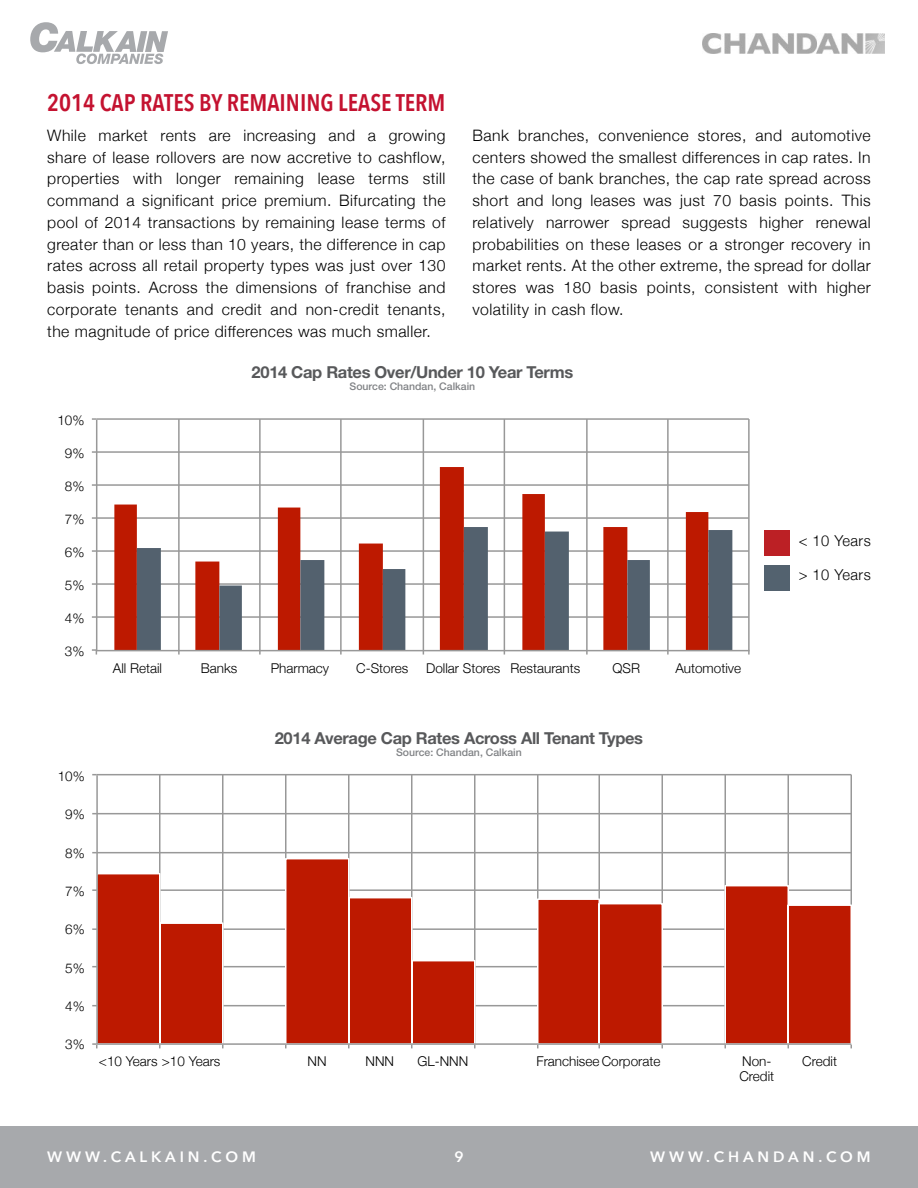
<style>
.page{position:relative;width:918px;height:1188px;background:#fff}
.page>*{position:absolute;margin:0;border:0;box-sizing:border-box;transform-origin:0 0}
.Heading_3{font:600 24px "Avenir Next Condensed";color:#c41230}
.t1{font:300 18px "Helvetica Neue";color:#000}
.Chart_Heading{font:700 16.5px "Helvetica Neue LT Std";letter-spacing:-.02em;color:#58595b}
.t2{font:300 15.75px/21.8px "Helvetica Neue";letter-spacing:.03em;color:#000;text-align:justify}
.t3{font:600 15px "Avenir Next";letter-spacing:.26em;color:#fff}
.Bio{font:300 15px "Helvetica Neue";letter-spacing:.03em;color:#000}
.t4{font:300 13.5px/15px "Helvetica Neue";color:#000}
.Chart_Source_Heading{font:500 10.5px "Helvetica Neue LT Std";color:#808285}
</style>
<div class="page">
<img style="left:702px;top:33px;width:182px;height:20px">
<div style="left:0;top:1126px;width:918px;height:62px;background:#a7a9ac"></div>
<svg style="left:30px;top:22px;width:138px;height:42px"></svg>
<hr style="left:97px;top:852px;width:754px;height:1px;background:#989898">
<hr style="left:97px;top:813px;width:754px;height:1px;background:#989898">
<hr style="left:97px;top:774px;width:754px;height:1px;background:#989898">
<hr style="left:159px;top:775px;width:1px;height:269px;background:#989898">
<hr style="left:222px;top:775px;width:2px;height:269px;background:#989898">
<hr style="left:285px;top:775px;width:1px;height:269px;background:#989898">
<hr style="left:348px;top:775px;width:2px;height:269px;background:#989898">
<hr style="left:411px;top:775px;width:1px;height:269px;background:#989898">
<hr style="left:474px;top:775px;width:2px;height:269px;background:#989898">
<hr style="left:537px;top:775px;width:1px;height:269px;background:#989898">
<hr style="left:598px;top:775px;width:2px;height:269px;background:#989898">
<hr style="left:662px;top:775px;width:1px;height:269px;background:#989898">
<hr style="left:724px;top:775px;width:2px;height:269px;background:#989898">
<hr style="left:788px;top:775px;width:1px;height:269px;background:#989898">
<hr style="left:850px;top:775px;width:2px;height:269px;background:#989898">
<svg style="left:98px;top:857px;width:753px;height:186px"></svg>
<hr style="left:96px;top:775px;width:2px;height:269px;background:#989898">
<hr style="left:97px;top:1043px;width:754px;height:2px;background:#989898">
<svg style="left:92px;top:1043px;width:6px;height:5px"></svg>
<div style="left:765px;top:530px;width:25px;height:25px;background:#bc2025"></div>
<div style="left:765px;top:566px;width:25px;height:25px;background:#53626f"></div>
<hr style="left:96px;top:616px;width:653px;height:2px;background:#989898">
<hr style="left:96px;top:583px;width:653px;height:2px;background:#989898">
<hr style="left:96px;top:550px;width:653px;height:2px;background:#989898">
<hr style="left:96px;top:517px;width:653px;height:2px;background:#989898">
<hr style="left:96px;top:484px;width:653px;height:2px;background:#989898">
<hr style="left:96px;top:451px;width:653px;height:2px;background:#989898">
<hr style="left:96px;top:418px;width:653px;height:2px;background:#989898">
<hr style="left:178px;top:419px;width:2px;height:231px;background:#989898">
<hr style="left:259px;top:419px;width:2px;height:231px;background:#989898">
<hr style="left:340px;top:419px;width:2px;height:231px;background:#989898">
<hr style="left:423px;top:419px;width:1px;height:231px;background:#989898">
<hr style="left:504px;top:419px;width:1px;height:231px;background:#989898">
<hr style="left:586px;top:419px;width:2px;height:231px;background:#989898">
<hr style="left:667px;top:419px;width:2px;height:231px;background:#989898">
<hr style="left:748px;top:419px;width:2px;height:231px;background:#989898">
<svg style="left:114px;top:467px;width:594px;height:183px"></svg>
<svg style="left:137px;top:527px;width:595px;height:123px"></svg>
<hr style="left:96px;top:420px;width:1px;height:231px;background:#989898">
<hr style="left:97px;top:650px;width:653px;height:1px;background:#989898">
<svg style="left:92px;top:649px;width:5px;height:6px"></svg>
<p class="Heading_3" style="left:47px;top:82px;width:400px">2014 CAP RATES BY REMAINING LEASE TERM</p>
<p class="t2" style="left:47px;top:123px;width:400px">While market rents are increasing and a growing share of lease rollovers are now accretive to cashflow, properties with longer remaining lease terms still command a significant price premium. Bifurcating the pool of 2014 transactions by remaining lease terms of greater than or less than 10 years, the difference in cap rates across all retail property types was just over 130 basis points. Across the dimensions of franchise and corporate tenants and credit and non-credit tenants, the magnitude of price differences was much smaller.</p>
<p class="t2" style="left:472px;top:123px;width:400px">Bank branches, convenience stores, and automotive centers showed the smallest differences in cap rates. In the case of bank branches, the cap rate spread across short and long leases was just 70 basis points. This relatively narrower spread suggests higher renewal probabilities on these leases or a stronger recovery in market rents. At the other extreme, the spread for dollar stores was 180 basis points, consistent with higher volatility in cash flow.</p>
<p class="t4" style="left:57px;top:412px;width:29px">10%</p>
<p class="t4" style="left:65px;top:445px;width:21px">9%</p>
<p class="t4" style="left:65px;top:478px;width:21px">8%</p>
<p class="t4" style="left:65px;top:511px;width:21px">7%</p>
<p class="t4" style="left:65px;top:544px;width:21px">6%</p>
<p class="t4" style="left:65px;top:577px;width:21px">5%</p>
<p class="t4" style="left:65px;top:610px;width:21px">4%</p>
<p class="t4" style="left:65px;top:643px;width:21px">3%</p>
<p class="Chart_Heading" style="left:252px;top:362px;width:323px">2014 Cap Rates Over/Under 10 Year Terms</p>
<p class="Chart_Source_Heading" style="left:350px;top:380px;width:127px">Source: Chandan, Calkain</p>
<p class="t4" style="left:113px;top:660px;width:51px">All Retail</p>
<p class="t4" style="left:201px;top:660px;width:38px">Banks</p>
<p class="t4" style="left:271px;top:660px;width:60px">Pharmacy</p>
<p class="t4" style="left:356px;top:660px;width:54px">C-Stores</p>
<p class="t4" style="left:426px;top:660px;width:156px">Dollar Stores Restaurants</p>
<p class="t4" style="left:613px;top:660px;width:29px">QSR</p>
<p class="t4" style="left:675px;top:660px;width:67px">Automotive</p>
<p class="Bio" style="left:799px;top:528px;width:73px">&lt; 10 Years</p>
<p class="Bio" style="left:799px;top:563px;width:73px">&gt; 10 Years</p>
<p class="t4" style="left:58px;top:767px;width:29px">10%</p>
<p class="t4" style="left:65px;top:806px;width:21px">9%</p>
<p class="t4" style="left:65px;top:844px;width:21px">8%</p>
<p class="t4" style="left:65px;top:883px;width:21px">7%</p>
<p class="t4" style="left:65px;top:921px;width:21px">6%</p>
<p class="t4" style="left:65px;top:959px;width:21px">5%</p>
<p class="t4" style="left:65px;top:998px;width:21px">4%</p>
<p class="t4" style="left:65px;top:1036px;width:21px">3%</p>
<p class="Chart_Heading" style="left:275px;top:728px;width:370px">2014 Average Cap Rates Across All Tenant Types</p>
<p class="Chart_Source_Heading" style="left:396px;top:746px;width:127px">Source: Chandan, Calkain</p>
<p class="t1" style="left:263px;top:729px;width:394px">2014 Avgerage Cap Rates Across All Tenant Types</p>
<p class="t4" style="left:99px;top:1053px;width:123px">&lt;10 Years &gt;10 Years</p>
<p class="t4" style="left:308px;top:1053px;width:21px">NN</p>
<p class="t4" style="left:366px;top:1053px;width:30px">NNN</p>
<p class="t4" style="left:418px;top:1053px;width:52px">GL-NNN</p>
<p class="t4" style="left:536px;top:1053px;width:126px">Franchisee Corporate</p>
<p class="t4" style="left:739px;top:1053px;width:36px">Non-<br>Credit</p>
<p class="t4" style="left:802px;top:1053px;width:36px">Credit</p>
<p class="t3" style="left:47px;top:1144px;width:210px">WWW.CALKAIN.COM</p>
<p class="t3" style="left:454px;top:1144px;width:11px">9</p>
<p class="t3" style="left:650px;top:1144px;width:222px">WWW.CHANDAN.COM</p>
</div>
